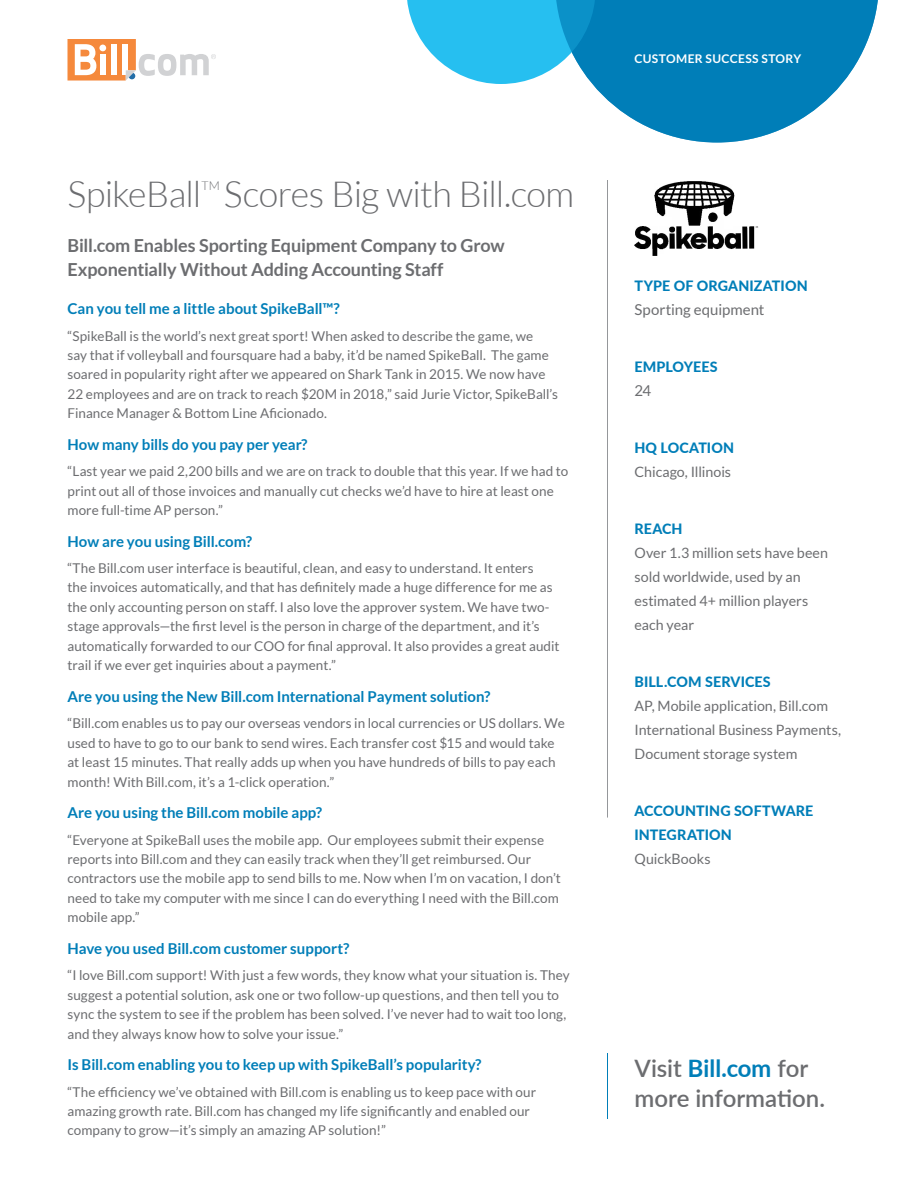
<style>
.page{position:relative;width:918px;height:1188px;background:#fff}
.page>*{position:absolute;margin:0;border:0;box-sizing:border-box;transform-origin:0 0}
.t1{font:300 36px "Lato";letter-spacing:-.02em;color:#6c6d70}
.t2{font:600 24px/30px "Lato";letter-spacing:-.005em;color:#6c6d70}
.t3{font:700 18px/24px "Lato";letter-spacing:-.01em;color:#6c6d70}
.t4{font:700 15px "Lato";color:#007eb8}
.t5{font:15px "Lato";color:#6c6d70}
.t6{font:14.25px/24px "Lato";color:#6c6d70}
.t7{font:800 14.25px/24px "Lato";letter-spacing:.01em;color:#007eb8}
.t8{font:13.5px/19.5px "Lato";color:#6c6d70}
.t9{font:300 12.3px "Lato";color:#6c6d70}
.t10{font:700 12px "Lato";letter-spacing:.03em;color:#fff}
.s1{font-weight:700;color:#007eb8}
</style>
<div class="page">
<hr style="left:607px;top:1053px;width:1px;height:66px;background:#007eb8">
<svg style="left:68px;top:39px;width:148px;height:42px"></svg>
<svg style="left:407px;top:0;width:148px;height:84px"></svg>
<svg style="left:555px;top:0;width:323px;height:143px;fill:#007eb8"></svg>
<hr style="left:607px;top:180px;width:1px;height:638px;background:#95979a">
<img style="left:634px;top:181px;width:125px;height:75px">
<h1 class="t1" style="left:68px;top:175px;width:135px">SpikeBall</h1>
<p class="t9" style="left:201px;top:178px;width:20px">TM</p>
<h1 class="t1" style="left:224px;top:175px;width:352px">Scores Big with Bill.com</h1>
<h3 class="t3" style="left:68px;top:233px;width:439px">Bill.com Enables Sporting Equipment Company to Grow<br>Exponentially Without Adding Accounting Staff</h3>
<p class="t4" style="left:68px;top:300px;width:274px">Can you tell me a little about SpikeBall™?</p>
<p class="t8" style="left:68px;top:326px;width:492px">“SpikeBall is the world’s next great sport! When asked to describe the game, we<br>say that if volleyball and foursquare had a baby, it’d be named SpikeBall. The game soared in popularity right after we appeared on Shark Tank in 2015. We now have 22 employees and are on track to reach $20M in 2018,” said Jurie Victor, SpikeBall’s Finance Manager &amp; Bottom Line Aficionado.</p>
<p class="t4" style="left:68px;top:436px;width:241px">How many bills do you pay per year?</p>
<p class="t8" style="left:68px;top:462px;width:502px">“Last year we paid 2,200 bills and we are on track to double that this year. If we had to print out all of those invoices and manually cut checks we’d have to hire at least one more full-time AP person.”</p>
<p class="t4" style="left:68px;top:533px;width:186px">How are you using Bill.com?</p>
<p class="t8" style="left:68px;top:558px;width:494px">“The Bill.com user interface is beautiful, clean, and easy to understand. It enters<br>the invoices automatically, and that has definitely made a huge difference for me as the only accounting person on staff. I also love the approver system. We have two&shy;stage approvals—the first level is the person in charge of the department, and it’s automatically forwarded to our COO for final approval. It also provides a great audit trail if we ever get inquiries about a payment.”</p>
<p class="t4" style="left:68px;top:688px;width:425px">Are you using the New Bill.com International Payment solution?</p>
<p class="t8" style="left:68px;top:714px;width:499px">“Bill.com enables us to pay our overseas vendors in local currencies or US dollars. We used to have to go to our bank to send wires. Each transfer cost $15 and would take at least 15 minutes. That really adds up when you have hundreds of bills to pay each month! With Bill.com, it’s a 1-click operation.”</p>
<p class="t4" style="left:68px;top:804px;width:256px">Are you using the Bill.com mobile app?</p>
<p class="t8" style="left:68px;top:830px;width:495px">“Everyone at SpikeBall uses the mobile app. Our employees submit their expense reports into Bill.com and they can easily track when they’ll get reimbursed. Our contractors use the mobile app to send bills to me. Now when I’m on vacation, I don’t need to take my computer with me since I can do everything I need with the Bill.com mobile app.”</p>
<p class="t4" style="left:68px;top:940px;width:283px">Have you used Bill.com customer support?</p>
<p class="t8" style="left:68px;top:966px;width:504px">“I love Bill.com support! With just a few words, they know what your situation is. They suggest a potential solution, ask one or two follow-up questions, and then tell you to sync the system to see if the problem has been solved. I’ve never had to wait too long, and they always know how to solve your issue.”</p>
<p class="t4" style="left:68px;top:1056px;width:416px">Is Bill.com enabling you to keep up with SpikeBall’s popularity?</p>
<p class="t8" style="left:68px;top:1082px;width:470px">“The efficiency we’ve obtained with Bill.com is enabling us to keep pace with our amazing growth rate. Bill.com has changed my life significantly and enabled our company to grow—it’s simply an amazing AP solution!”</p>
<p class="t10" style="left:634px;top:52px;width:168px">CUSTOMER SUCCESS STORY</p>
<p class="t7" style="left:634px;top:273px;width:175px">TYPE OF ORGANIZATION</p>
<p class="t5" style="left:634px;top:301px;width:132px">Sporting equipment</p>
<p class="t7" style="left:634px;top:354px;width:85px">EMPLOYEES</p>
<p class="t5" style="left:634px;top:382px;width:18px">24</p>
<p class="t7" style="left:634px;top:435px;width:101px">HQ LOCATION</p>
<p class="t6" style="left:634px;top:460px;width:98px">Chicago, Illinois</p>
<p class="t7" style="left:634px;top:516px;width:50px">REACH</p>
<p class="t6" style="left:634px;top:541px;width:195px">Over 1.3 million sets have been sold worldwide, used by an estimated 4+ million players each year</p>
<p class="t7" style="left:634px;top:669px;width:138px">BILL.COM SERVICES</p>
<p class="t6" style="left:634px;top:694px;width:208px">AP, Mobile application, Bill.com<br>International Business Payments,<br>Document storage system</p>
<p class="t7" style="left:634px;top:798px;width:180px">ACCOUNTING SOFTWARE<br>INTEGRATION</p>
<p class="t6" style="left:634px;top:847px;width:78px">QuickBooks</p>
<h2 class="t2" style="left:634px;top:1052px;width:192px">Visit <span class="s1">Bill.com</span> for more information.</h2>
</div>
